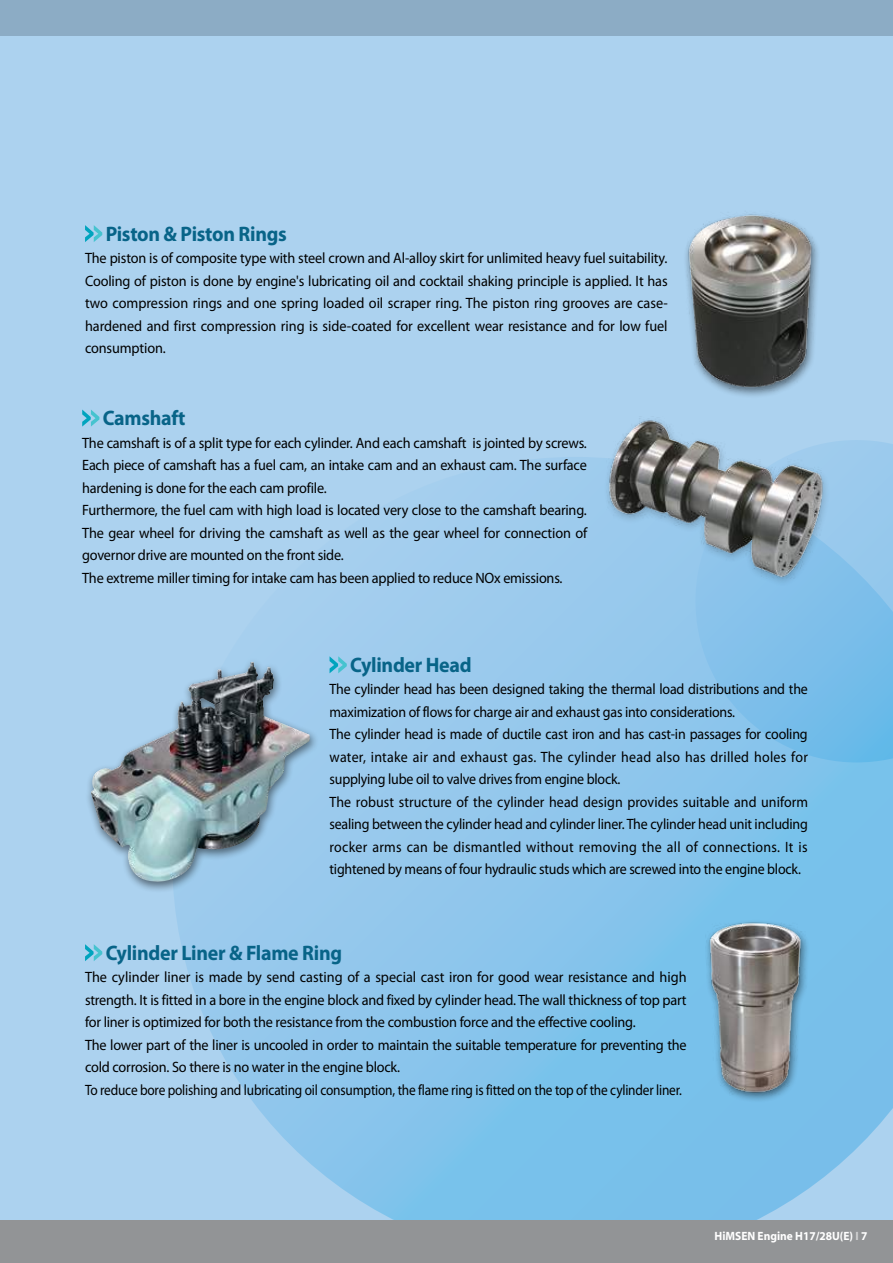
<style>
.page{position:relative;width:893px;height:1263px;background:#acd2ef}
.page>*{position:absolute;margin:0;border:0;box-sizing:border-box;transform-origin:0 0}
.t1{font:700 21px "Myriad Pro";letter-spacing:-.015em;color:#086488;scale:.95 1}
.t2{font:15px/22.5px "Myriad Pro";letter-spacing:-.015em;color:#000;scale:.95 1}
.t3{font:15px/22.5px "Myriad Pro";letter-spacing:-.015em;color:#000;scale:.93 1}
.t4{font:700 12px "Myriad";color:#fff;scale:.95 1}
.s1{color:#d1d2d3}
</style>
<div class="page">
<svg style="left:177px;top:457px;width:716px;height:763px"></svg>
<svg style="left:695px;top:440px;width:198px;height:322px;background:#81c0ea"></svg>
<div style="left:0;top:1220px;width:893px;height:43px;background:#929496"></div>
<div style="left:0;top:0;width:893px;height:36px;background:#8cacc5"></div>
<svg style="left:82px;top:410px;width:17px;height:17px"></svg>
<svg style="left:85px;top:225px;width:17px;height:17px"></svg>
<svg style="left:85px;top:944px;width:17px;height:17px"></svg>
<div style="left:704px;top:918px;width:125px;height:208px;background:#78bfea"></div>
<img style="left:705px;top:914px;width:103px;height:185px">
<img style="left:686px;top:214px;width:128px;height:182px">
<svg style="left:330px;top:656px;width:17px;height:17px"></svg>
<div style="left:85px;top:657px;width:254px;height:261px;background:#000;opacity:.5"></div>
<img style="left:90px;top:661px;width:220px;height:224px">
<div style="left:603px;top:416px;width:240px;height:184px;background:#000;opacity:.2"></div>
<img style="left:606px;top:417px;width:218px;height:162px">
<h1 class="t1" style="left:106px;top:220px;width:192px">Piston &amp; Piston Rings</h1>
<p class="t2" style="left:85px;top:247px;width:615px;text-align:justify">The piston is of composite type with steel crown and Al-alloy skirt for unlimited heavy fuel suitability.<br>Cooling of piston is done by engine's lubricating oil and cocktail shaking principle is applied. It has two compression rings and one spring loaded oil scraper ring. The piston ring grooves are case&shy;hardened and first compression ring is side-coated for excellent wear resistance and for low fuel consumption.</p>
<h1 class="t1" style="left:103px;top:404px;width:88px">Camshaft</h1>
<p class="t2" style="left:82px;top:431px;width:533px">The camshaft is of a split type for each cylinder. And each camshaft is jointed by screws.<br>Each piece of camshaft has a fuel cam, an intake cam and an exhaust cam. The surface hardening is done for the each cam profile.<br>Furthermore, the fuel cam with high load is located very close to the camshaft bearing.<br>The gear wheel for driving the camshaft as well as the gear wheel for connection of governor drive are mounted on the front side.<br>The extreme miller timing for intake cam has been applied to reduce NOx emissions.</p>
<h1 class="t1" style="left:350px;top:651px;width:129px">Cylinder Head</h1>
<p class="t3" style="left:330px;top:678px;width:516px">The cylinder head has been designed taking the thermal load distributions and the maximization of flows for charge air and exhaust gas into considerations.<br>The cylinder head is made of ductile cast iron and has cast-in passages for cooling water, intake air and exhaust gas. The cylinder head also has drilled holes for supplying lube oil to valve drives from engine block.<br>The robust structure of the cylinder head design provides suitable and uniform sealing between the cylinder head and cylinder liner. The cylinder head unit including rocker arms can be dismantled without removing the all of connections. It is tightened by means of four hydraulic studs which are screwed into the engine block.</p>
<h1 class="t1" style="left:106px;top:939px;width:250px">Cylinder Liner &amp; Flame Ring</h1>
<p class="t2" style="left:85px;top:966px;width:635px">The cylinder liner is made by send casting of a special cast iron for good wear resistance and high strength. It is fitted in a bore in the engine block and fixed by cylinder head. The wall thickness of top part for liner is optimized for both the resistance from the combustion force and the effective cooling.<br>The lower part of the liner is uncooled in order to maintain the suitable temperature for preventing the cold corrosion. So there is no water in the engine block.<br>To reduce bore polishing and lubricating oil consumption, the flame ring is fitted on the top of the cylinder liner.</p>
<p class="t4" style="left:715px;top:1229px;width:162px">HiMSEN Engine H17/28U(E) <span class="s1">I</span> 7</p>
</div>
